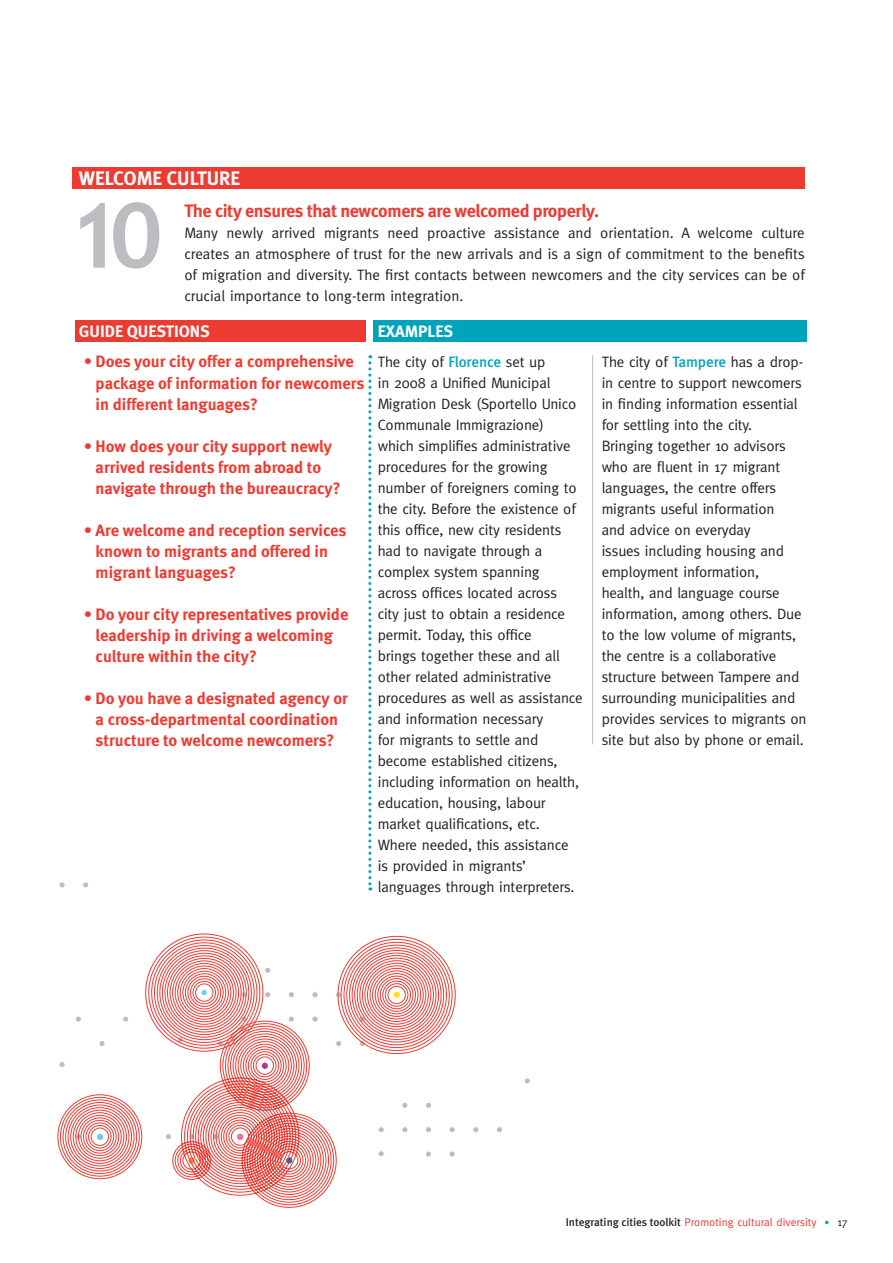
<style>
.page{position:relative;width:893px;height:1263px;background:#fff}
.page>*{position:absolute;margin:0;border:0;box-sizing:border-box;transform-origin:0 0}
.t1{font:700 90px "Trebuchet MS";color:#bcbdc0}
.t2{font:700 19.5px "Meta";color:#fff}
.t3{font:700 18px "Meta";letter-spacing:-.02em;color:#ee3b32}
.t4{font:700 16.5px/21px "Meta";color:#ee3b32}
.t5{font:700 16.5px "Meta";color:#fff}
.t6{font:15px/21px "Meta";letter-spacing:-.01em;color:#231f20}
.t7{font:11.25px "Meta";color:#ee3b32}
.s1{font-weight:500;color:#00a3bc}
.s2{font-weight:500;color:#231f20}
.s3{font-family:"Calibri";color:#00a3bc}
.s4{color:#231f20}
</style>
<div class="page">
<div style="left:72px;top:167px;width:733px;height:22px;background:#ee3b32"></div>
<div style="left:373px;top:320px;width:434px;height:21px;background:#00a3bc"></div>
<div style="left:75px;top:320px;width:290px;height:21px;background:#ee3b32"></div>
<svg style="left:368px;top:355px;width:3px;height:535px"></svg>
<hr style="left:592px;top:355px;width:1px;height:389px;background:#bcbdc0">
<div style="left:473px;top:1126px;width:6px;height:7px;background:#bcbdc0;border-radius:50%"></div>
<div style="left:472px;top:1126px;width:7px;height:7px;border:1px solid #fff;border-radius:50%"></div>
<div style="left:524px;top:1077px;width:7px;height:7px;border:1px solid #fff;border-radius:50%"></div>
<div style="left:496px;top:1126px;width:7px;height:7px;background:#bcbdc0;border-radius:50%"></div>
<div style="left:496px;top:1126px;width:7px;height:7px;border:1px solid #fff;border-radius:50%"></div>
<div style="left:82px;top:881px;width:7px;height:7px;border:1px solid #fff;border-radius:50%"></div>
<div style="left:59px;top:881px;width:7px;height:7px;border:1px solid #fff;border-radius:50%"></div>
<svg style="left:57px;top:935px;width:399px;height:273px"></svg>
<p class="t2" style="left:79px;top:167px;width:163px">WELCOME CULTURE</p>
<p class="t1" style="left:68px;top:179px;width:96px">10</p>
<p class="t3" style="left:184px;top:200px;width:416px">The city ensures that newcomers are welcomed properly.</p>
<p class="t6" style="left:184px;top:222px;width:622px;text-align:justify">Many newly arrived migrants need proactive assistance and orientation. A welcome culture creates an atmosphere of trust for the new arrivals and is a sign of commitment to the benefits of migration and diversity. The first contacts between newcomers and the city services can be of crucial importance to long-term integration.</p>
<p class="t5" style="left:79px;top:321px;width:132px">GUIDE QUESTIONS</p>
<p class="t5" style="left:378px;top:321px;width:77px">EXAMPLES</p>
<p class="t6" style="left:378px;top:351px;width:207px">The city of <span class="s1">Florence</span> set up<br>in 2008 a Unified Municipal<br>Migration Desk (Sportello Unico<br>Communale Immigrazione) which simplifies administrative procedures for the growing number of foreigners coming to the city. Before the existence of this office, new city residents had to navigate through a complex system spanning across offices located across<br>city just to obtain a residence permit. Today, this office<br>brings together these and all other related administrative procedures as well as assistance and information necessary<br>for migrants to settle and become established citizens, including information on health, education, housing, labour market qualifications, etc.<br>Where needed, this assistance<br>is provided in migrants’ languages through interpreters.</p>
<p class="t6" style="left:602px;top:351px;width:206px">The city of <span class="s1">Tampere</span> has a drop&shy;in centre to support newcomers in finding information essential for settling into the city.<br>Bringing together 10 advisors who are fluent in 17 migrant languages, the centre offers migrants useful information<br>and advice on everyday<br>issues including housing and employment information,<br>health, and language course information, among others. Due to the low volume of migrants, the centre is a collaborative structure between Tampere and surrounding municipalities and provides services to migrants on site but also by phone or email.</p>
<p class="t4" style="left:96px;top:351px;width:270px;text-indent:-12px">• Does your city offer a comprehensive package of information for newcomers in different languages?</p>
<p class="t4" style="left:96px;top:435px;width:246px;text-indent:-12px">• How does your city support newly arrived residents from abroad to navigate through the bureaucracy?</p>
<p class="t4" style="left:96px;top:519px;width:252px;text-indent:-12px">• Are welcome and reception services known to migrants and offered in migrant languages?</p>
<p class="t4" style="left:96px;top:603px;width:254px;text-indent:-12px">• Do your city representatives provide leadership in driving a welcoming culture within the city?</p>
<p class="t4" style="left:84px;top:687px;width:265px;text-align:center">• Do you have a designated agency or a cross-departmental coordination structure to welcome newcomers?</p>
<p class="t7" style="left:566px;top:1215px;width:284px"><span class="s2">Integrating cities toolkit</span> Promoting cultural diversity <span class="s3">•</span> <span class="s4">17</span></p>
</div>
